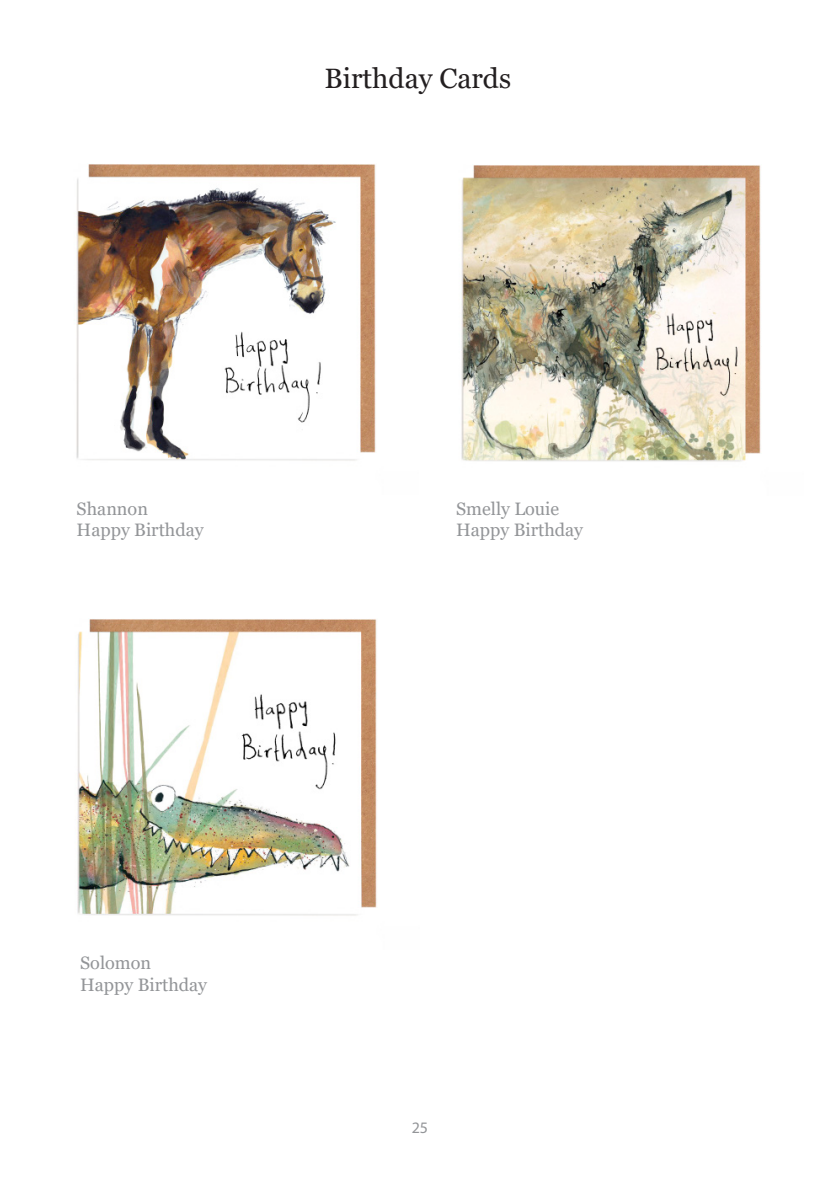
<style>
.page{position:relative;width:840px;height:1191px;background:#fff}
.page>*{position:absolute;margin:0;border:0;box-sizing:border-box;transform-origin:0 0}
.t1{font:28px "Georgia";color:#231f20}
.t2{font:18px "Georgia";color:#939598}
.t3{font:16px "Myriad Pro";color:#939598}
</style>
<div class="page">
<img style="left:77px;top:619px;width:300px;height:297px">
<img style="left:76px;top:164px;width:300px;height:297px">
<img style="left:461px;top:165px;width:300px;height:297px">
<p class="t1" style="left:324px;top:61px;width:188px">Birthday Cards</p>
<p class="t2" style="left:77px;top:498px;width:73px">Shannon</p>
<p class="t2" style="left:77px;top:519px;width:128px">Happy Birthday</p>
<p class="t2" style="left:456px;top:498px;width:105px">Smelly Louie</p>
<p class="t2" style="left:456px;top:519px;width:128px">Happy Birthday</p>
<p class="t2" style="left:80px;top:952px;width:72px">Solomon</p>
<p class="t2" style="left:80px;top:973px;width:128px">Happy Birthday</p>
<p class="t3" style="left:411px;top:1117px;width:18px">25</p>
</div>
